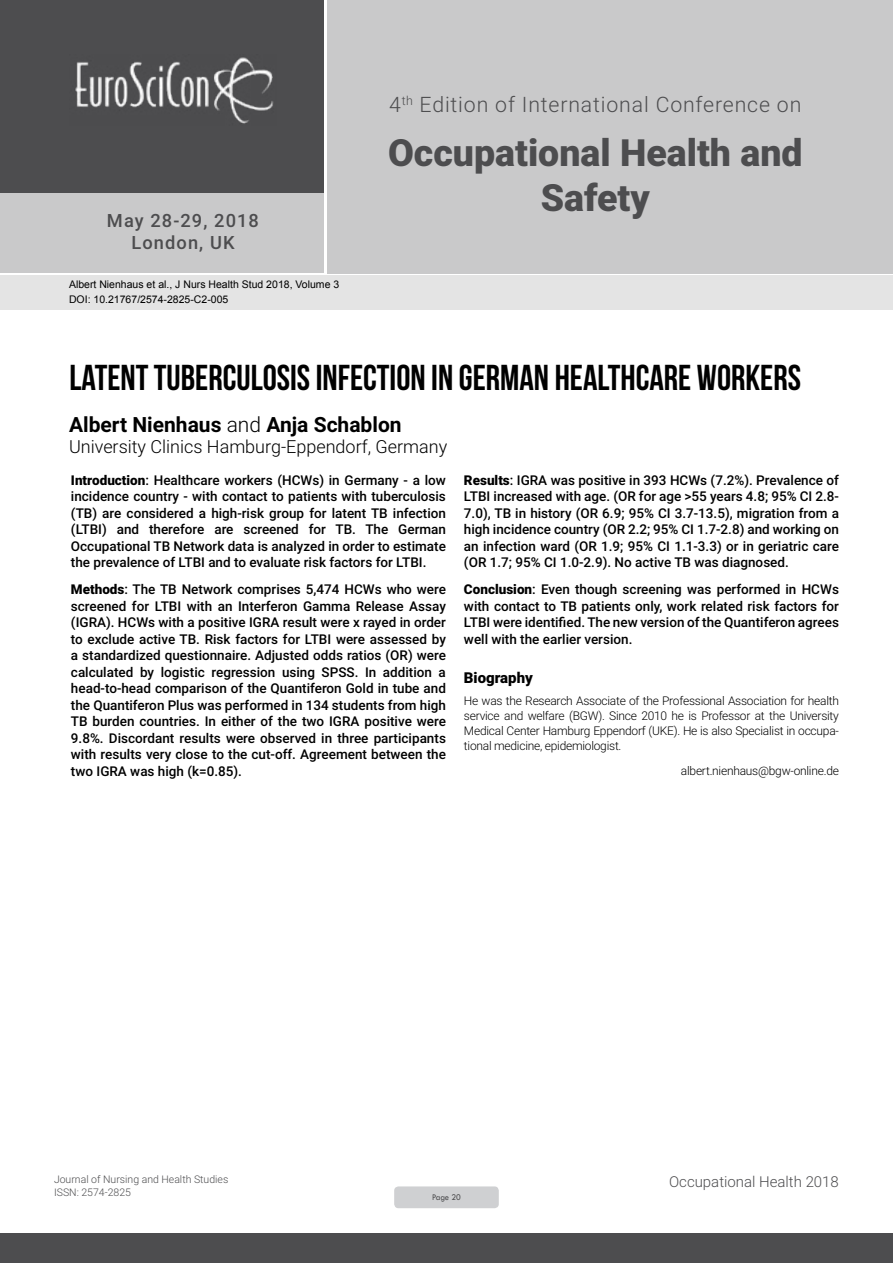
<style>
.page{position:relative;width:893px;height:1263px;background:#fff}
.page>*{position:absolute;margin:0;border:0;box-sizing:border-box;transform-origin:0 0}
.t1{font:900 37.5px/45px "Roboto";color:#4d4d4f;text-align:center}
.t2{font:36px "Bebas Neue";color:#000}
.t3{font:300 21.3px "Roboto";letter-spacing:.04em;color:#4d4d4f}
.t4{font:700 21px "Roboto";color:#000}
.t5{font:500 18.3px/21.9px "Roboto";letter-spacing:.06em;color:#4d4d4f;text-align:center}
.t6{font:300 18px "Roboto";color:#000}
.t7{font:300 15px "Roboto";color:#4d4d4f}
.t8{font:900 15px "Roboto";color:#000}
.t9{font:500 13.5px/16.5px "Roboto";color:#000;text-align:justify}
.t10{font:300 12px/15px "Roboto";letter-spacing:-.02em;color:#000;text-align:justify}
.t11{font:10.5px/14.4px "Arial";color:#000}
.t12{font:300 10.5px "Roboto";color:#4d4d4f}
.t13{font:9px "Tw Cen";letter-spacing:-.02em;color:#4d4d4f;scale:.95 1}
.s1{font-weight:300}
.s2{font-weight:900}
</style>
<div class="page">
<div style="left:0;top:0;width:323px;height:193px;background:#4d4d4f"></div>
<div style="left:1px;top:193px;width:323px;height:80px;background:#c9c9ca"></div>
<div style="left:327px;top:0;width:566px;height:273px;background:#c9c9ca"></div>
<img style="left:75px;top:57px;width:199px;height:67px">
<div style="left:0;top:1233px;width:893px;height:30px;background:#4d4d4f"></div>
<div style="left:1px;top:275px;width:892px;height:35px;background:#e4e4e4"></div>
<div style="left:394px;top:1186px;width:105px;height:22px;background:#cfd0d2;border-radius:4px"></div>
<h3 class="t5" style="left:107px;top:209px;width:154px">May 28-29, 2018<br>London, UK</h3>
<p class="t11" style="left:69px;top:278px;width:272px">Albert Nienhaus et al., J Nurs Health Stud 2018, Volume 3<br>DOI: 10.21767/2574-2825-C2-005</p>
<h3 class="t3" style="left:389px;top:90px;width:414px">4<sup>th</sup> Edition of International Conference on</h3>
<h1 class="t1" style="left:388px;top:129px;width:416px">Occupational Health and<br>Safety</h1>
<h2 class="t2" style="left:69px;top:358px;width:733px">LATENT TUBERCULOSIS INFECTION IN GERMAN HEALTHCARE WORKERS</h2>
<h3 class="t4" style="left:69px;top:410px;width:334px">Albert Nienhaus <span class="s1">and</span> Anja Schablon</h3>
<h3 class="t6" style="left:69px;top:434px;width:380px">University Clinics Hamburg-Eppendorf, Germany</h3>
<p class="t9" style="left:71px;top:471px;width:376px"><span class="s2">Introduction</span>: Healthcare workers (HCWs) in Germany - a low incidence country - with contact to patients with tuberculosis (TB) are considered a high-risk group for latent TB infection (LTBI) and therefore are screened for TB. The German Occupational TB Network data is analyzed in order to estimate the prevalence of LTBI and to evaluate risk factors for LTBI.</p>
<p class="t9" style="left:71px;top:581px;width:376px"><span class="s2">Methods</span>: The TB Network comprises 5,474 HCWs who were screened for LTBI with an Interferon Gamma Release Assay (IGRA). HCWs with a positive IGRA result were x rayed in order to exclude active TB. Risk factors for LTBI were assessed by a standardized questionnaire. Adjusted odds ratios (OR) were calculated by logistic regression using SPSS. In addition a head-to-head comparison of the Quantiferon Gold in tube and the Quantiferon Plus was performed in 134 students from high TB burden countries. In either of the two IGRA positive were 9.8%. Discordant results were observed in three participants with results very close to the cut-off. Agreement between the two IGRA was high (k=0.85).</p>
<p class="t9" style="left:464px;top:471px;width:376px"><span class="s2">Results</span>: IGRA was positive in 393 HCWs (7.2%). Prevalence of LTBI increased with age. (OR for age &gt;55 years 4.8; 95% CI 2.8- 7.0), TB in history (OR 6.9; 95% CI 3.7-13.5), migration from a high incidence country (OR 2.2; 95% CI 1.7-2.8) and working on an infection ward (OR 1.9; 95% CI 1.1-3.3) or in geriatric care (OR 1.7; 95% CI 1.0-2.9). No active TB was diagnosed.</p>
<p class="t9" style="left:464px;top:581px;width:376px"><span class="s2">Conclusion</span>: Even though screening was performed in HCWs with contact to TB patients only, work related risk factors for LTBI were identified. The new version of the Quantiferon agrees well with the earlier version.</p>
<p class="t8" style="left:464px;top:667px;width:70px">Biography</p>
<p class="t10" style="left:464px;top:692px;width:376px">He was the Research Associate of the Professional Association for health service and welfare (BGW). Since 2010 he is Professor at the University Medical Center Hamburg Eppendorf (UKE). He is also Specialist in occupa&shy;tional medicine, epidemiologist.</p>
<p class="t10" style="left:681px;top:763px;width:160px">albert.nienhaus@bgw-online.de</p>
<p class="t12" style="left:54px;top:1172px;width:176px">Journal of Nursing and Health Studies</p>
<p class="t7" style="left:669px;top:1171px;width:171px">Occupational Health 2018</p>
<p class="t12" style="left:54px;top:1185px;width:78px">ISSN: 2574-2825</p>
<p class="t13" style="left:432px;top:1192px;width:32px">Page 20</p>
</div>
